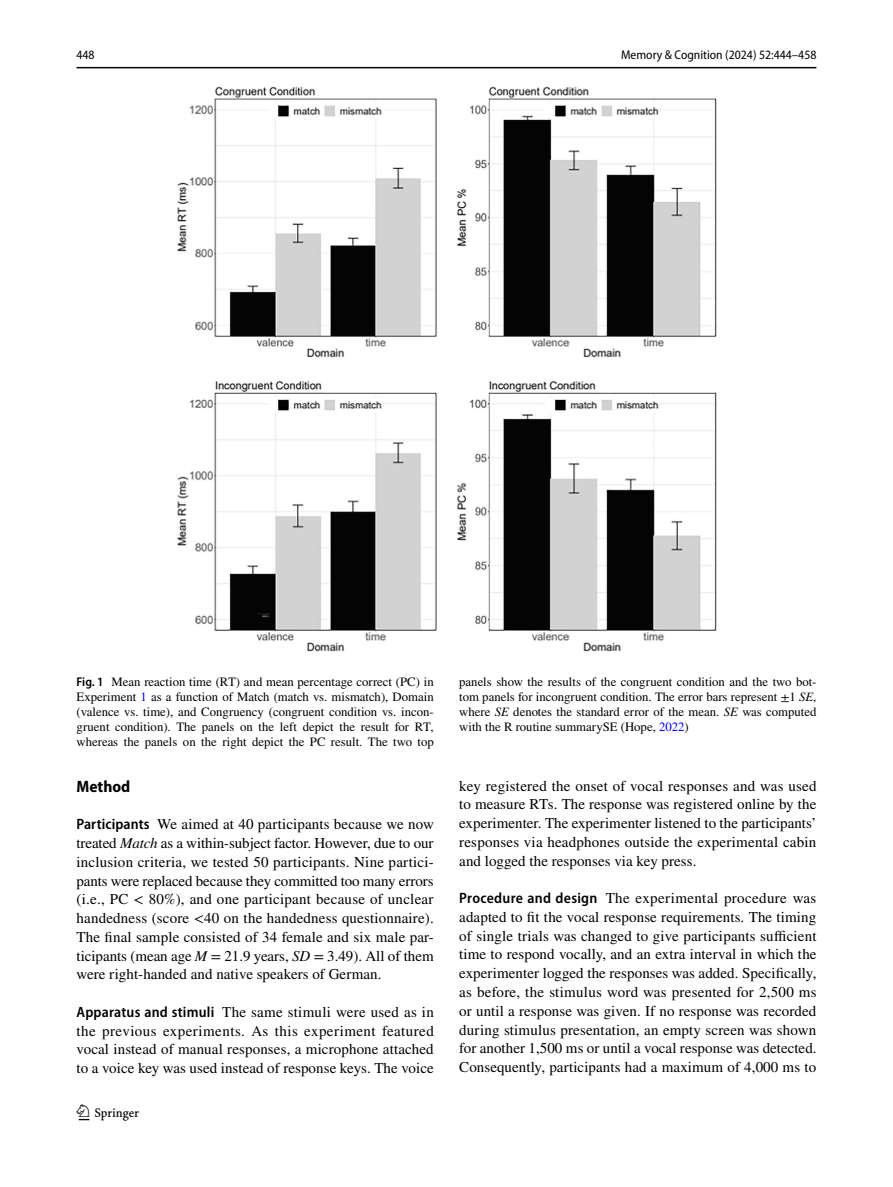
<style>
.page{position:relative;width:893px;height:1187px;background:#fff}
.page>*{position:absolute;margin:0;border:0;box-sizing:border-box;transform-origin:0 0}
.t1{font:22.5px "Springnew Regular 3";color:#000}
.t2{font:700 semi-condensed 16.5px "Myriad Pro";color:#000}
.t3{font:15px/18.8px "STIX";letter-spacing:.005em;color:#000;text-align:justify}
.t4{font:12.75px/15px "STIX";color:#000;text-align:justify}
.t5{font:semi-condensed 12.75px "Myriad Pro";color:#000}
.s1{font-family:"Myriad Pro";font-weight:600;font-stretch:semi-condensed}
.s2{color:#00f}
.s3{font-style:italic}
</style>
<div class="page">
<hr style="left:77px;top:67px;width:739px;height:1px;background:#000">
<img style="left:177px;top:87px;width:539px;height:564px">
<p class="t5" style="left:77px;top:48px;width:20px">448</p>
<p class="t5" style="left:621px;top:48px;width:197px">Memory &amp; Cognition (2024) 52:444–458</p>
<p class="t4" style="left:77px;top:675px;width:359px"><span class="s1">Fig. 1</span> Mean reaction time (RT) and mean percentage correct (PC) in Experiment <span class="s2">1</span> as a function of Match (match vs. mismatch), Domain (valence vs. time), and Congruency (congruent condition vs. incon&shy;gruent condition). The panels on the left depict the result for RT, whereas the panels on the right depict the PC result. The two top</p>
<p class="t4" style="left:459px;top:675px;width:359px">panels show the results of the congruent condition and the two bot&shy;tom panels for incongruent condition. The error bars represent ±1 <span class="s3">SE</span>, where <span class="s3">SE</span> denotes the standard error of the mean. <span class="s3">SE</span> was computed with the R routine summarySE (Hope, <span class="s2">2022</span>)</p>
<p class="t2" style="left:77px;top:777px;width:55px">Method</p>
<p class="t3" style="left:77px;top:815px;width:359px"><span class="s1">Participants</span> We aimed at 40 participants because we now treated <span class="s3">Match</span> as a within-subject factor. However, due to our inclusion criteria, we tested 50 participants. Nine partici&shy;pants were replaced because they committed too many errors (i.e., PC &lt; 80%), and one participant because of unclear handedness (score &lt;40 on the handedness questionnaire).<br>The final sample consisted of 34 female and six male par&shy;ticipants (mean age <span class="s3">M</span> = 21.9 years, <span class="s3">SD</span> = 3.49). All of them were right-handed and native speakers of German.</p>
<p class="t3" style="left:77px;top:1003px;width:359px"><span class="s1">Apparatus and stimuli</span> The same stimuli were used as in the previous experiments. As this experiment featured vocal instead of manual responses, a microphone attached to a voice key was used instead of response keys. The voice</p>
<h1 class="t1" style="left:79px;top:1104px;width:62px">1 3</h1>
<p class="t3" style="left:459px;top:777px;width:359px">key registered the onset of vocal responses and was used to measure RTs. The response was registered online by the experimenter. The experimenter listened to the participants’ responses via headphones outside the experimental cabin and logged the responses via key press.</p>
<p class="t3" style="left:459px;top:889px;width:359px"><span class="s1">Procedure and design</span> The experimental procedure was adapted to fit the vocal response requirements. The timing of single trials was changed to give participants sufficient time to respond vocally, and an extra interval in which the experimenter logged the responses was added. Specifically, as before, the stimulus word was presented for 2,500 ms or until a response was given. If no response was recorded during stimulus presentation, an empty screen was shown for another 1,500 ms or until a vocal response was detected.<br>Consequently, participants had a maximum of 4,000 ms to</p>
</div>
